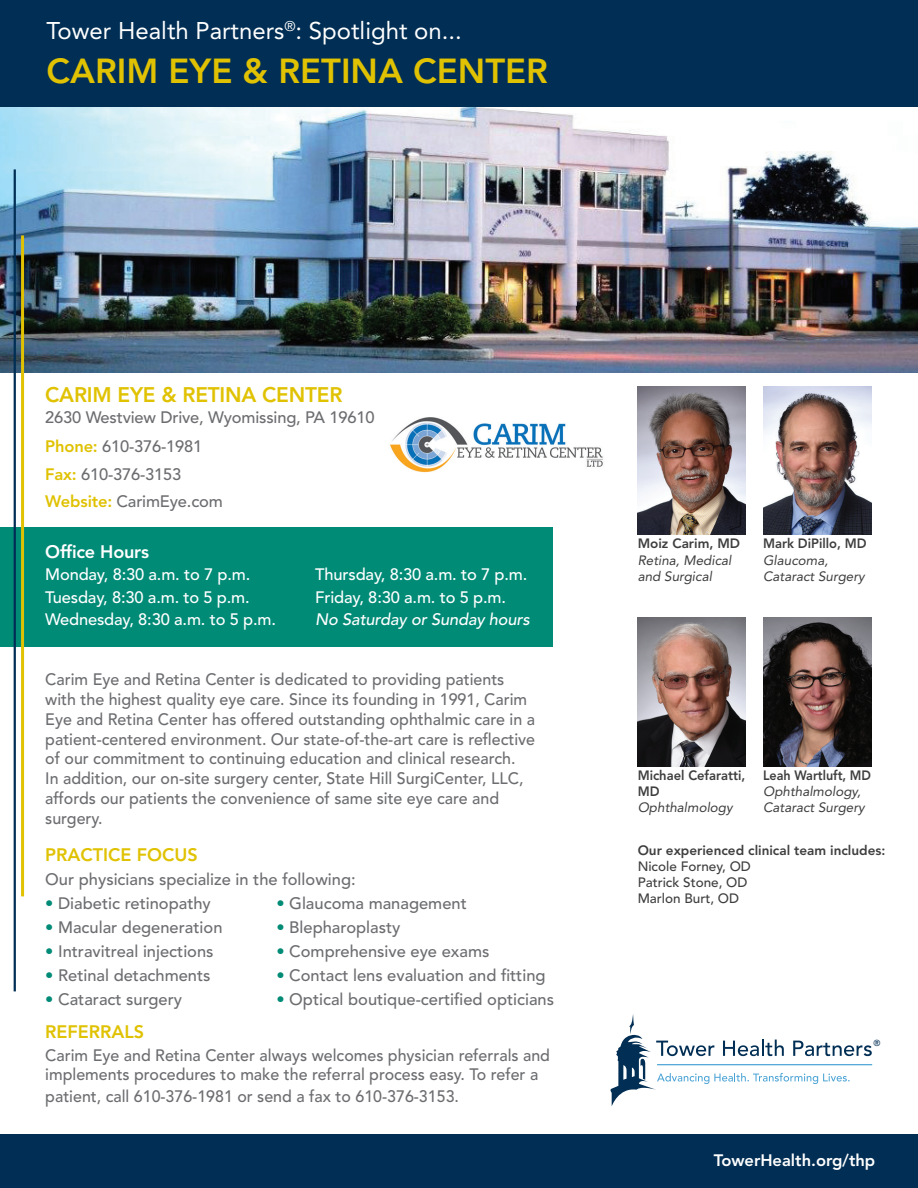
<style>
.page{position:relative;width:918px;height:1188px;background:#fff}
.page>*{position:absolute;margin:0;border:0;box-sizing:border-box;transform-origin:0 0}
.t1{font:800 34.5px "Avenir LT Std";color:#e0c203}
.t2{font:24px "Avenir LT Std";color:#fff}
.t3{font:800 21px "Avenir LT Std";letter-spacing:-.01em;color:#e0c203}
.t4{font:800 18px "Avenir LT Std";color:#e0c203}
.t5{font:800 18px "Avenir LT Std";letter-spacing:-.01em;color:#fff}
.t6{font:500 16.5px/19.8px "Avenir LT Std";color:#6c6d70}
.t7{font:500 16.5px "Avenir LT Std";letter-spacing:-.01em;color:#fff}
.t8{font:italic 500 16.5px "Avenir LT Std";letter-spacing:-.01em;color:#fff}
.t9{font:800 16.5px "Avenir LT Std";color:#fff}
.t10{font:italic 13.5px/16.2px "Avenir LT Std";color:#3e3e3f}
.t11{font:800 13.5px "Avenir LT Std";color:#3e3e3f}
.t12{font:500 13.5px/16.2px "Avenir LT Std";color:#3e3e3f}
.t13{font:800 13.5px/16.2px "Avenir LT Std";color:#3e3e3f;scale:.96 1}
.t14{font:800 13.5px "Avenir LT Std";color:#3e3e3f;scale:.93 1}
.t15{font:500 8.7px "Avenir LT Std";color:#002e54}
.s1{font-weight:800;color:#e0c203}
.s2{color:#008b77}
</style>
<div class="page">
<img style="left:390px;top:417px;width:214px;height:56px">
<img style="left:0;top:107px;width:918px;height:266px">
<div style="left:0;top:527px;width:553px;height:120px;background:#008b77"></div>
<div style="left:0;top:0;width:918px;height:107px;background:#002e54"></div>
<svg style="left:611px;top:1014px;width:261px;height:92px"></svg>
<hr style="left:21px;top:235px;width:3px;height:661px;background:#e0c203">
<hr style="left:14px;top:169px;width:2px;height:822px;background:#002e54">
<img style="left:638px;top:386px;width:108px;height:149px">
<img style="left:638px;top:618px;width:108px;height:148px">
<img style="left:763px;top:386px;width:108px;height:149px">
<img style="left:763px;top:618px;width:108px;height:148px">
<div style="left:0;top:1134px;width:918px;height:54px;background:#002e54"></div>
<h2 class="t2" style="left:46px;top:17px;width:417px">Tower Health Partners<sup>®</sup>: Spotlight on...</h2>
<h1 class="t1" style="left:46px;top:50px;width:503px">CARIM EYE &amp; RETINA CENTER</h1>
<p class="t3" style="left:45px;top:382px;width:299px">CARIM EYE &amp; RETINA CENTER</p>
<p class="t6" style="left:45px;top:403px;width:331px;line-height:28.5px">2630 Westview Drive, Wyomissing, PA 19610<br><span class="s1">Phone:</span> 610-376-1981<br><span class="s1">Fax:</span> 610-376-3153</p>
<p class="t6" style="left:45px;top:492px;width:179px"><span class="s1">Website:</span> CarimEye.com</p>
<p class="t5" style="left:45px;top:541px;width:105px">Office Hours</p>
<p class="t7" style="left:45px;top:565px;width:207px">Monday, 8:30 a.m. to 7 p.m.</p>
<p class="t7" style="left:315px;top:565px;width:214px">Thursday, 8:30 a.m. to 7 p.m.</p>
<p class="t7" style="left:45px;top:588px;width:206px">Tuesday, 8:30 a.m. to 5 p.m.</p>
<p class="t7" style="left:315px;top:588px;width:192px">Friday, 8:30 a.m. to 5 p.m.</p>
<p class="t7" style="left:45px;top:610px;width:232px">Wednesday, 8:30 a.m. to 5 p.m.</p>
<p class="t8" style="left:315px;top:610px;width:216px">No Saturday or Sunday hours</p>
<p class="t6" style="left:45px;top:670px;width:491px">Carim Eye and Retina Center is dedicated to providing patients with the highest quality eye care. Since its founding in 1991, Carim Eye and Retina Center has offered outstanding ophthalmic care in a patient-centered environment. Our state-of-the-art care is reflective of our commitment to continuing education and clinical research.<br>In addition, our on-site surgery center, State Hill SurgiCenter, LLC, affords our patients the convenience of same site eye care and surgery.</p>
<p class="t4" style="left:45px;top:844px;width:154px">PRACTICE FOCUS</p>
<p class="t6" style="left:45px;top:870px;width:312px">Our physicians specialize in the following:</p>
<p class="t6" style="left:45px;top:894px;width:167px"><span class="s2">•</span> Diabetic retinopathy</p>
<p class="t6" style="left:45px;top:918px;width:179px"><span class="s2">•</span> Macular degeneration</p>
<p class="t6" style="left:45px;top:942px;width:170px"><span class="s2">•</span> Intravitreal injections</p>
<p class="t6" style="left:45px;top:966px;width:167px"><span class="s2">•</span> Retinal detachments</p>
<p class="t6" style="left:45px;top:990px;width:138px"><span class="s2">•</span> Cataract surgery</p>
<p class="t4" style="left:45px;top:1021px;width:101px">REFERRALS</p>
<p class="t6" style="left:45px;top:1045px;width:506px">Carim Eye and Retina Center always welcomes physician referrals and implements procedures to make the referral process easy. To refer a</p>
<p class="t6" style="left:45px;top:1087px;width:415px">patient, call 610-376-1981 or send a fax to 610-376-3153.</p>
<p class="t6" style="left:276px;top:894px;width:192px"><span class="s2">•</span> Glaucoma management</p>
<p class="t6" style="left:276px;top:918px;width:126px"><span class="s2">•</span> Blepharoplasty</p>
<p class="t6" style="left:276px;top:942px;width:215px"><span class="s2">•</span> Comprehensive eye exams</p>
<p class="t6" style="left:276px;top:966px;width:271px"><span class="s2">•</span> Contact lens evaluation and fitting</p>
<p class="t6" style="left:276px;top:990px;width:279px"><span class="s2">•</span> Optical boutique-certified opticians</p>
<p class="t11" style="left:638px;top:536px;width:104px">Moiz Carim, MD</p>
<p class="t10" style="left:638px;top:552px;width:95px">Retina, Medical and Surgical</p>
<p class="t13" style="left:763px;top:536px;width:109px">Mark DiPillo, MD</p>
<p class="t10" style="left:763px;top:552px;width:103px">Glaucoma,<br>Cataract Surgery</p>
<p class="t13" style="left:638px;top:767px;width:114px">Michael Cefaratti,<br>MD</p>
<p class="t10" style="left:638px;top:800px;width:97px">Ophthalmology</p>
<p class="t14" style="left:763px;top:767px;width:118px">Leah Wartluft, MD</p>
<p class="t10" style="left:763px;top:784px;width:103px">Ophthalmology,<br>Cataract Surgery</p>
<p class="t11" style="left:638px;top:842px;width:249px">Our experienced clinical team includes:</p>
<p class="t12" style="left:638px;top:858px;width:115px">Nicole Forney, OD<br>Patrick Stone, OD<br>Marlon Burt, OD</p>
<p class="t15" style="left:874px;top:1038px;width:8px">®</p>
<p class="t9" style="left:714px;top:1151px;width:163px">TowerHealth.org/thp</p>
</div>
